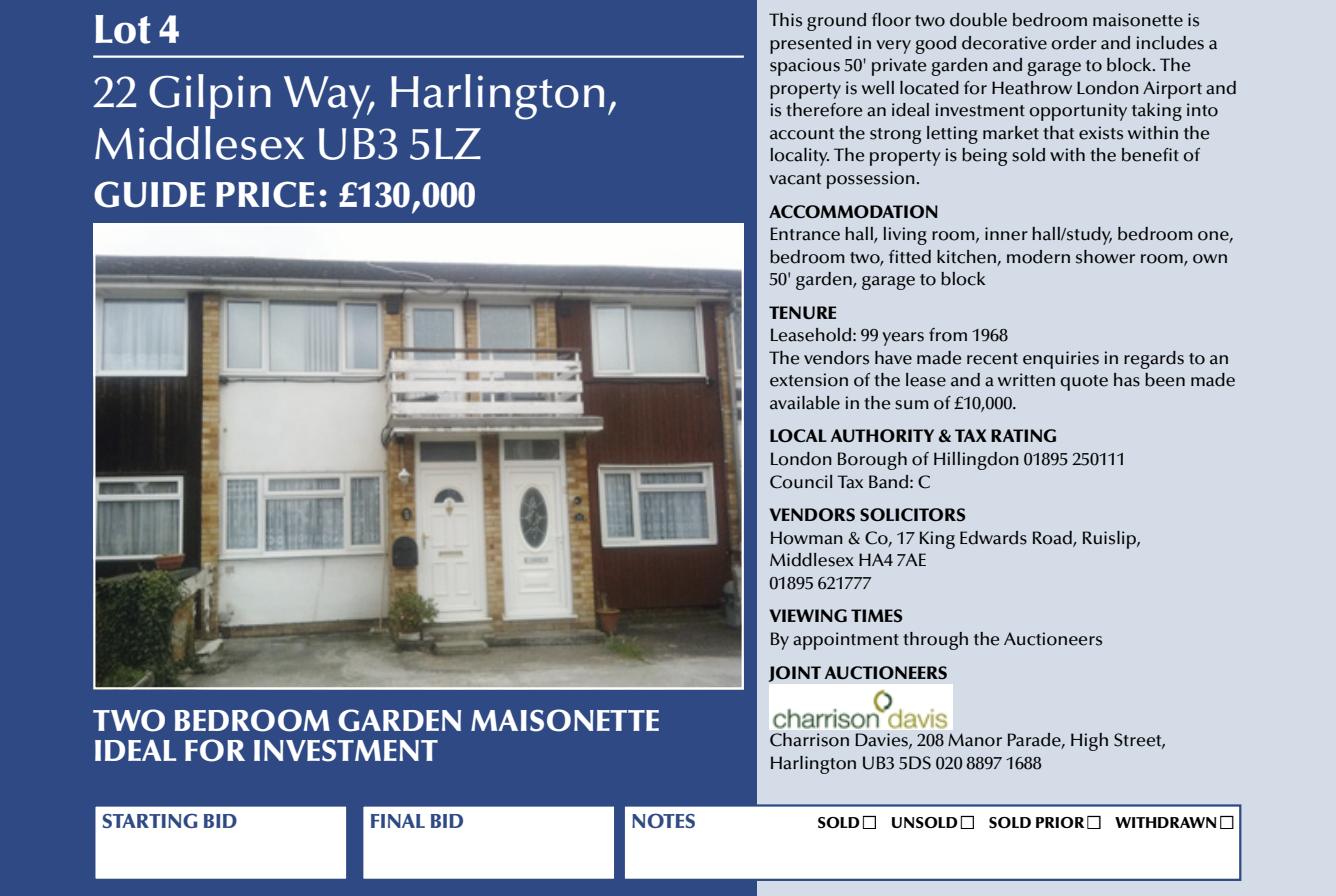
<style>
.page{position:relative;width:1336px;height:896px;background:#fff}
.page>*{position:absolute;margin:0;border:0;box-sizing:border-box;transform-origin:0 0}
.t1{font:500 45px/51.8px "Optima LT Std";letter-spacing:-.005em;color:#fff}
.t2{font:900 40.5px "Optima LT Std";color:#fff}
.t3{font:900 36px "Optima LT Std";letter-spacing:-.005em;color:#fff}
.t4{font:900 30.38px/30.4px "Optima LT Std";letter-spacing:-.005em;color:#fff}
.t5{font:900 20.25px "Optima LT Std";letter-spacing:-.005em;color:#2e4984}
.t6{font:500 18px/22.5px "Optima LT Std";letter-spacing:-.005em;color:#000}
.t7{font:900 18px "Optima LT Std";letter-spacing:-.005em;color:#000}
.t8{font:900 18px "Optima LT Std";letter-spacing:-.03em;color:#000}
.t9{font:900 15.75px "Optima LT Std";letter-spacing:-.005em;color:#000}
</style>
<div class="page">
<div style="left:0;top:0;width:1336px;height:895px;background:#d3dce7"></div>
<div style="left:0;top:0;width:757px;height:895px;background:#2e4984"></div>
<hr style="left:93px;top:55px;width:651px;height:3px;background:#fff">
<img style="left:769px;top:684px;width:183px;height:45px">
<img style="left:96px;top:227px;width:645px;height:459px">
<div style="left:93px;top:224px;width:651px;height:465px;border:2px solid #fff"></div>
<div style="left:94px;top:805px;width:253px;height:74px;background:#fff"></div>
<div style="left:93px;top:804px;width:255px;height:76px;border:2px solid #2e4984"></div>
<div style="left:362px;top:805px;width:253px;height:74px;background:#fff"></div>
<div style="left:361px;top:804px;width:255px;height:76px;border:2px solid #2e4984"></div>
<div style="left:624px;top:805px;width:616px;height:74px;background:#fff"></div>
<div style="left:623px;top:804px;width:618px;height:76px;border:2px solid #2e4984"></div>
<h2 class="t2" style="left:93px;top:13px;width:88px">Lot 4</h2>
<h1 class="t1" style="left:93px;top:71px;width:527px">22 Gilpin Way, Harlington,<br>Middlesex UB3 5LZ</h1>
<h3 class="t3" style="left:93px;top:180px;width:384px">GUIDE PRICE: £130,000</h3>
<h3 class="t4" style="left:93px;top:708px;width:568px">TWO BEDROOM GARDEN MAISONETTE<br>IDEAL FOR INVESTMENT</h3>
<p class="t6" style="left:769px;top:11px;width:469px">This ground floor two double bedroom maisonette is presented in very good decorative order and includes a spacious 50' private garden and garage to block. The property is well located for Heathrow London Airport and is therefore an ideal investment opportunity taking into account the strong letting market that exists within the locality. The property is being sold with the benefit of vacant possession.</p>
<p class="t8" style="left:769px;top:204px;width:171px">ACCOMMODATION</p>
<p class="t6" style="left:769px;top:224px;width:466px">Entrance hall, living room, inner hall/study, bedroom one, bedroom two, fitted kitchen, modern shower room, own<br>50' garden, garage to block</p>
<p class="t7" style="left:769px;top:305px;width:69px">TENURE</p>
<p class="t6" style="left:769px;top:326px;width:468px">Leasehold: 99 years from 1968<br>The vendors have made recent enquiries in regards to an extension of the lease and a written quote has been made available in the sum of £10,000.</p>
<p class="t7" style="left:769px;top:429px;width:289px">LOCAL AUTHORITY &amp; TAX RATING</p>
<p class="t6" style="left:769px;top:449px;width:358px">London Borough of Hillingdon 01895 250111<br>Council Tax Band: C</p>
<p class="t7" style="left:769px;top:508px;width:198px">VENDORS SOLICITORS</p>
<p class="t6" style="left:769px;top:528px;width:373px">Howman &amp; Co, 17 King Edwards Road, Ruislip,<br>Middlesex HA4 7AE<br>01895 621777</p>
<p class="t7" style="left:769px;top:609px;width:135px">VIEWING TIMES</p>
<p class="t6" style="left:769px;top:629px;width:335px">By appointment through the Auctioneers</p>
<p class="t7" style="left:769px;top:665px;width:180px">JOINT AUCTIONEERS</p>
<p class="t6" style="left:769px;top:730px;width:398px">Charrison Davies, 208 Manor Parade, High Street,<br>Harlington UB3 5DS 020 8897 1688</p>
<p class="t5" style="left:102px;top:812px;width:137px">STARTING BID</p>
<p class="t5" style="left:370px;top:812px;width:96px">FINAL BID</p>
<p class="t5" style="left:631px;top:812px;width:66px">NOTES</p>
<p class="t9" style="left:817px;top:816px;width:417px">SOLD ■ UNSOLD ■ SOLD PRIOR ■ WITHDRAWN ■</p>
</div>
